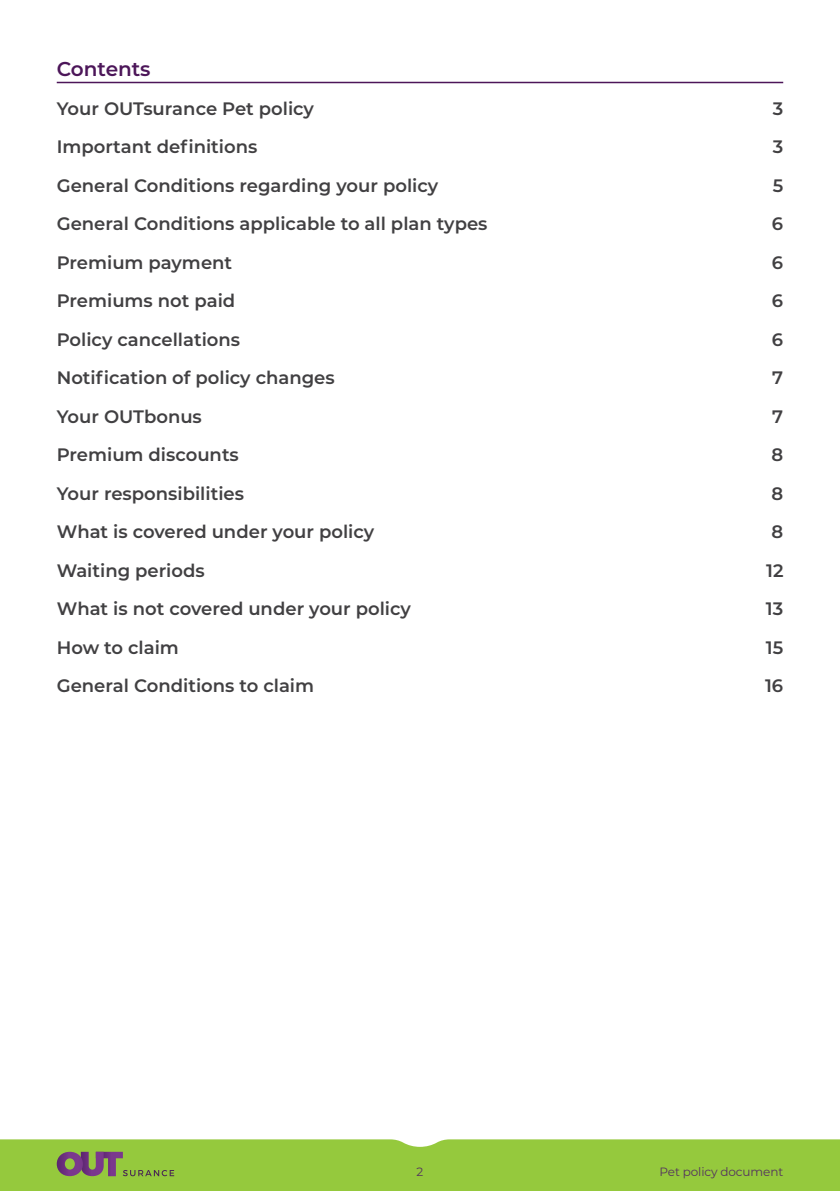
<style>
.page{position:relative;width:840px;height:1191px;background:#fff}
.page>*{position:absolute;margin:0;border:0;box-sizing:border-box;transform-origin:0 0}
.t1{font:600 20px "Montserrat";color:#4c1659}
.t2{font:600 18px "Montserrat";color:#414042}
.t3{font:12px "Montserrat";letter-spacing:-.01em;color:#54335e}
</style>
<div class="page">
<div style="left:0;top:1139px;width:839px;height:52px;background:#95c93d"></div>
<svg style="left:57px;top:1151px;width:117px;height:25px;background:#858d58"></svg>
<hr style="left:57px;top:82px;width:725px;height:1px;background:#4c1659">
<p class="t1" style="left:57px;top:55px;width:95px">Contents</p>
<p class="t2" style="left:57px;top:95px;width:259px">Your OUTsurance Pet policy</p>
<p class="t2" style="left:772px;top:95px;width:12px">3</p>
<p class="t2" style="left:57px;top:134px;width:202px">Important definitions</p>
<p class="t2" style="left:772px;top:134px;width:12px">3</p>
<p class="t2" style="left:57px;top:172px;width:383px">General Conditions regarding your policy</p>
<p class="t2" style="left:772px;top:172px;width:12px">5</p>
<p class="t2" style="left:57px;top:211px;width:432px">General Conditions applicable to all plan types</p>
<p class="t2" style="left:771px;top:211px;width:13px">6</p>
<p class="t2" style="left:57px;top:249px;width:177px">Premium payment</p>
<p class="t2" style="left:771px;top:249px;width:13px">6</p>
<p class="t2" style="left:57px;top:288px;width:180px">Premiums not paid</p>
<p class="t2" style="left:771px;top:288px;width:13px">6</p>
<p class="t2" style="left:57px;top:326px;width:185px">Policy cancellations</p>
<p class="t2" style="left:771px;top:326px;width:13px">6</p>
<p class="t2" style="left:57px;top:365px;width:279px">Notification of policy changes</p>
<p class="t2" style="left:771px;top:365px;width:12px">7</p>
<p class="t2" style="left:57px;top:403px;width:146px">Your OUTbonus</p>
<p class="t2" style="left:771px;top:403px;width:12px">7</p>
<p class="t2" style="left:57px;top:442px;width:183px">Premium discounts</p>
<p class="t2" style="left:771px;top:442px;width:13px">8</p>
<p class="t2" style="left:57px;top:480px;width:189px">Your responsibilities</p>
<p class="t2" style="left:771px;top:480px;width:13px">8</p>
<p class="t2" style="left:57px;top:519px;width:319px">What is covered under your policy</p>
<p class="t2" style="left:771px;top:519px;width:13px">8</p>
<p class="t2" style="left:57px;top:557px;width:149px">Waiting periods</p>
<p class="t2" style="left:765px;top:557px;width:19px">12</p>
<p class="t2" style="left:57px;top:596px;width:355px">What is not covered under your policy</p>
<p class="t2" style="left:765px;top:596px;width:19px">13</p>
<p class="t2" style="left:57px;top:634px;width:123px">How to claim</p>
<p class="t2" style="left:765px;top:634px;width:19px">15</p>
<p class="t2" style="left:57px;top:673px;width:259px">General Conditions to claim</p>
<p class="t2" style="left:764px;top:673px;width:20px">16</p>
<p class="t3" style="left:416px;top:1163px;width:8px">2</p>
<p class="t3" style="left:659px;top:1163px;width:125px">Pet policy document</p>
</div>
